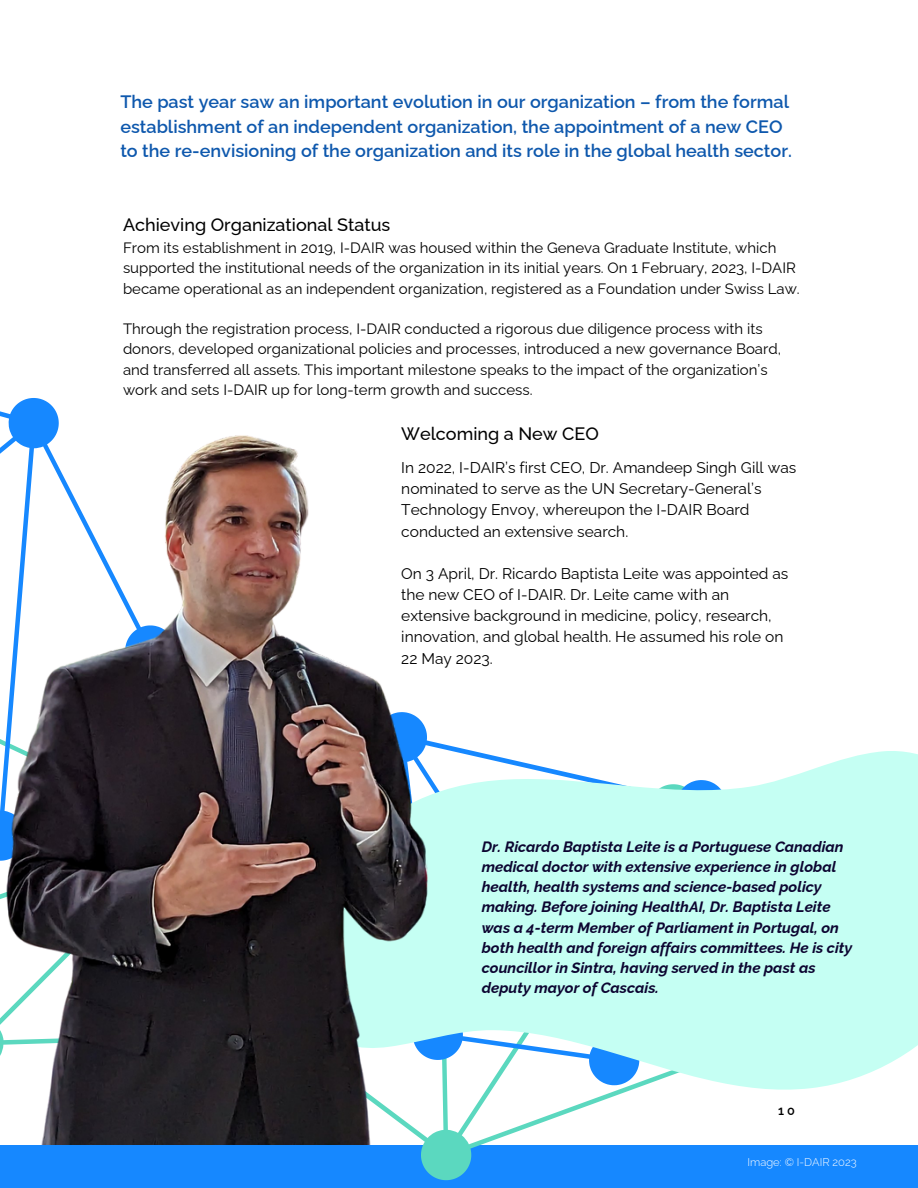
<style>
.page{position:relative;width:918px;height:1188px;background:#fff}
.page>*{position:absolute;margin:0;border:0;box-sizing:border-box;transform-origin:0 0}
.t1{font:600 18px/24.8px "Raleway";color:#0e58ad}
.t2{font:500 18px "Raleway";color:#000001}
.t3{font:15.45px/21.1px "Raleway";color:#000001}
.t4{font:15px/20.2px "Raleway";color:#000001}
.t5{font:italic 700 15px/20.2px "Raleway";color:#0c0531}
.t6{font:600 12.75px "Raleway";color:#000001}
.t7{font:300 11.25px "Raleway";color:#fff}
</style>
<div class="page">
<div style="left:0;top:1145px;width:918px;height:43px;background:#1688ff"></div>
<svg style="left:421px;top:1096px;width:193px;height:85px"></svg>
<svg style="left:429px;top:748px;width:489px;height:348px;fill:#c5fff3"></svg>
<img style="left:0;top:420px;width:429px;height:725px">
<p class="t1" style="left:120px;top:89px;width:673px">The past year saw an important evolution in our organization – from the formal establishment of an independent organization, the appointment of a new CEO to the re-envisioning of the organization and its role in the global health sector.</p>
<h1 class="t2" style="left:123px;top:214px;width:269px">Achieving Organizational Status</h1>
<h1 class="t4" style="left:123px;top:238px;width:678px">From its establishment in 2019, I-DAIR was housed within the Geneva Graduate Institute, which supported the institutional needs of the organization in its initial years. On 1 February, 2023, I-DAIR became operational as an independent organization, registered as a Foundation under Swiss Law.</h1>
<h3 class="t4" style="left:123px;top:319px;width:660px">Through the registration process, I-DAIR conducted a rigorous due diligence process with its donors, developed organizational policies and processes, introduced a new governance Board, and transferred all assets. This important milestone speaks to the impact of the organization’s work and sets I-DAIR up for long-term growth and success.</h3>
<p class="t2" style="left:401px;top:423px;width:199px">Welcoming a New CEO</p>
<h1 class="t3" style="left:401px;top:457px;width:397px">In 2022, I-DAIR’s first CEO, Dr. Amandeep Singh Gill was nominated to serve as the UN Secretary-General’s Technology Envoy, whereupon the I-DAIR Board conducted an extensive search.</h1>
<h3 class="t3" style="left:401px;top:563px;width:389px">On 3 April, Dr. Ricardo Baptista Leite was appointed as the new CEO of I-DAIR. Dr. Leite came with an extensive background in medicine, policy, research, innovation, and global health. He assumed his role on 22 May 2023.</h3>
<h3 class="t5" style="left:482px;top:836px;width:372px">Dr. Ricardo Baptista Leite is a Portuguese Canadian medical doctor with extensive experience in global health, health systems and science-based policy making. Before joining HealthAI, Dr. Baptista Leite was a 4-term Member of Parliament in Portugal, on both health and foreign affairs committees. He is city councillor in Sintra, having served in the past as deputy mayor of Cascais.</h3>
<h3 class="t6" style="left:778px;top:1103px;width:18px">10</h3>
<p class="t7" style="left:748px;top:1155px;width:111px">Image: © I-DAIR 2023</p>
</div>
